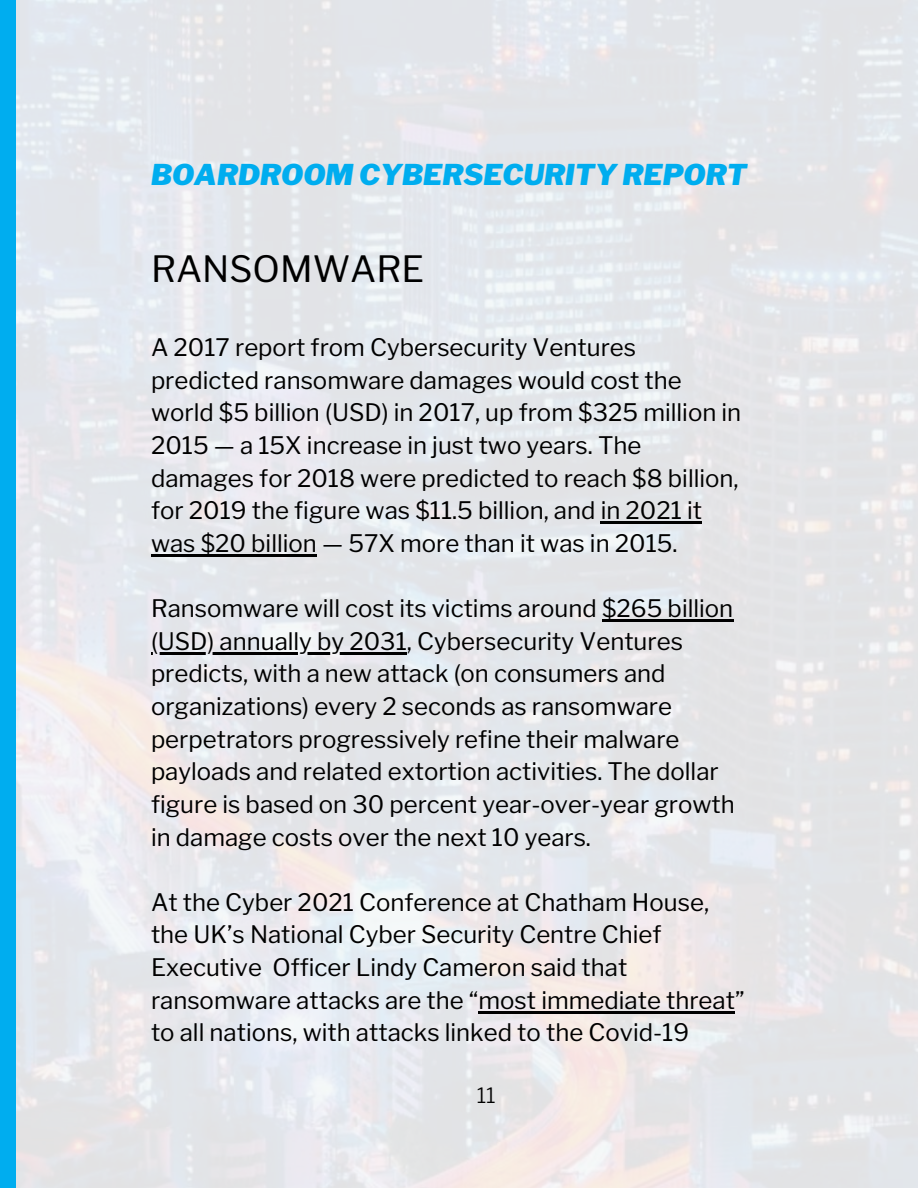
<style>
.page{position:relative;width:918px;height:1188px;background:#fff}
.page>*{position:absolute;margin:0;border:0;box-sizing:border-box;transform-origin:0 0}
.t1{font:36px "Libre Franklin";color:#000}
.t2{font:italic 900 28.5px "Libre Franklin";color:#00adef}
.t3{font:24px/32.7px "Libre Franklin";color:#000}
.t4{font:300 21px "Libre Franklin";color:#000}
</style>
<div class="page">
<div style="left:0;top:0;width:16px;height:1188px;background:#00adef"></div>
<img style="left:16px;top:0;width:902px;height:1188px">
<hr style="left:601px;top:522px;width:101px;height:2px;background:#000">
<hr style="left:151px;top:554px;width:166px;height:2px;background:#000">
<hr style="left:602px;top:619px;width:131px;height:3px;background:#000">
<hr style="left:151px;top:652px;width:256px;height:2px;background:#000">
<hr style="left:479px;top:1011px;width:256px;height:2px;background:#000">
<p class="t2" style="left:151px;top:158px;width:597px">BOARDROOM CYBERSECURITY REPORT</p>
<h1 class="t1" style="left:151px;top:247px;width:275px">RANSOMWARE</h1>
<p class="t3" style="left:151px;top:331px;width:592px">A 2017 report from Cybersecurity Ventures predicted ransomware damages would cost the world $5 billion (USD) in 2017, up from $325 million in 2015 — a 15X increase in just two years. The damages for 2018 were predicted to reach $8 billion, for 2019 the figure was $11.5 billion, and in 2021 it was $20 billion — 57X more than it was in 2015.</p>
<p class="t3" style="left:151px;top:592px;width:585px">Ransomware will cost its victims around $265 billion (USD) annually by 2031, Cybersecurity Ventures predicts, with a new attack (on consumers and organizations) every 2 seconds as ransomware perpetrators progressively refine their malware payloads and related extortion activities. The dollar figure is based on 30 percent year-over-year growth in damage costs over the next 10 years.</p>
<p class="t3" style="left:151px;top:886px;width:595px">At the Cyber 2021 Conference at Chatham House, the UK’s National Cyber Security Centre Chief Executive Officer Lindy Cameron said that ransomware attacks are the “most immediate threat” to all nations, with attacks linked to the Covid-19</p>
<p class="t4" style="left:477px;top:1082px;width:21px">11</p>
</div>
